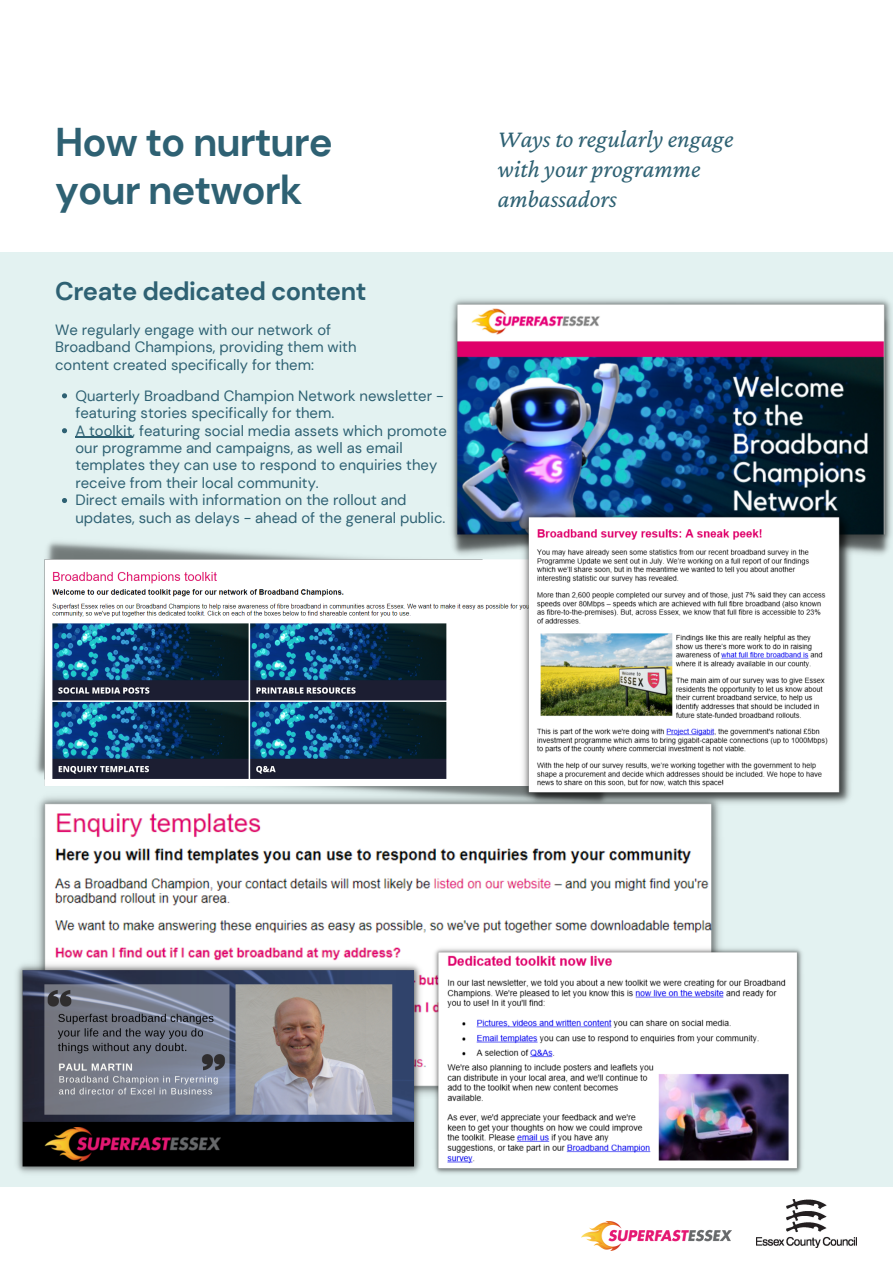
<style>
.page{position:relative;width:893px;height:1263px;background:#fff}
.page>*{position:absolute;margin:0;border:0;box-sizing:border-box;transform-origin:0 0}
.t1{font:700 40.05px "DM Sans";letter-spacing:-.025em;color:#2e6173}
.t2{font:700 25.5px "DM Sans";letter-spacing:-.02em;color:#2e6173}
.t3{font:italic 25.05px/29.8px "Crimson Pro";color:#2e6173}
.t4{font:14.85px/17.5px "DM Sans";color:#2e6173}
</style>
<div class="page">
<div style="left:0;top:252px;width:893px;height:935px;background:#e3f2f1"></div>
<img style="left:756px;top:1199px;width:100px;height:49px">
<img style="left:581px;top:1221px;width:150px;height:29px">
<img style="left:451px;top:299px;width:441px;height:256px">
<img style="left:36px;top:537px;width:483px;height:254px">
<img style="left:519px;top:506px;width:334px;height:298px">
<img style="left:37px;top:791px;width:687px;height:304px">
<img style="left:431px;top:945px;width:371px;height:229px">
<img style="left:17px;top:960px;width:407px;height:213px">
<svg style="left:62px;top:393px;width:5px;height:5px"></svg>
<svg style="left:62px;top:428px;width:5px;height:5px"></svg>
<hr style="left:75px;top:437px;width:58px;height:1px;background:#2e6173">
<svg style="left:62px;top:498px;width:5px;height:5px"></svg>
<p class="t1" style="left:55px;top:116px;width:279px">How to nurture</p>
<p class="t1" style="left:55px;top:164px;width:249px">your network</p>
<p class="t2" style="left:55px;top:275px;width:313px">Create dedicated content</p>
<p class="t4" style="left:55px;top:321px;width:303px">We regularly engage with our network of<br>Broadband Champions, providing them with content created specifically for them:</p>
<p class="t4" style="left:75px;top:387px;width:370px">Quarterly Broadband Champion Network newsletter - featuring stories specifically for them.</p>
<p class="t4" style="left:75px;top:422px;width:373px">A toolkit, featuring social media assets which promote our programme and campaigns, as well as email templates they can use to respond to enquiries they receive from their local community.</p>
<p class="t4" style="left:75px;top:491px;width:371px">Direct emails with information on the rollout and updates, such as delays - ahead of the general public.</p>
<p class="t3" style="left:498px;top:124px;width:237px">Ways to regularly engage with your programme ambassadors</p>
</div>
